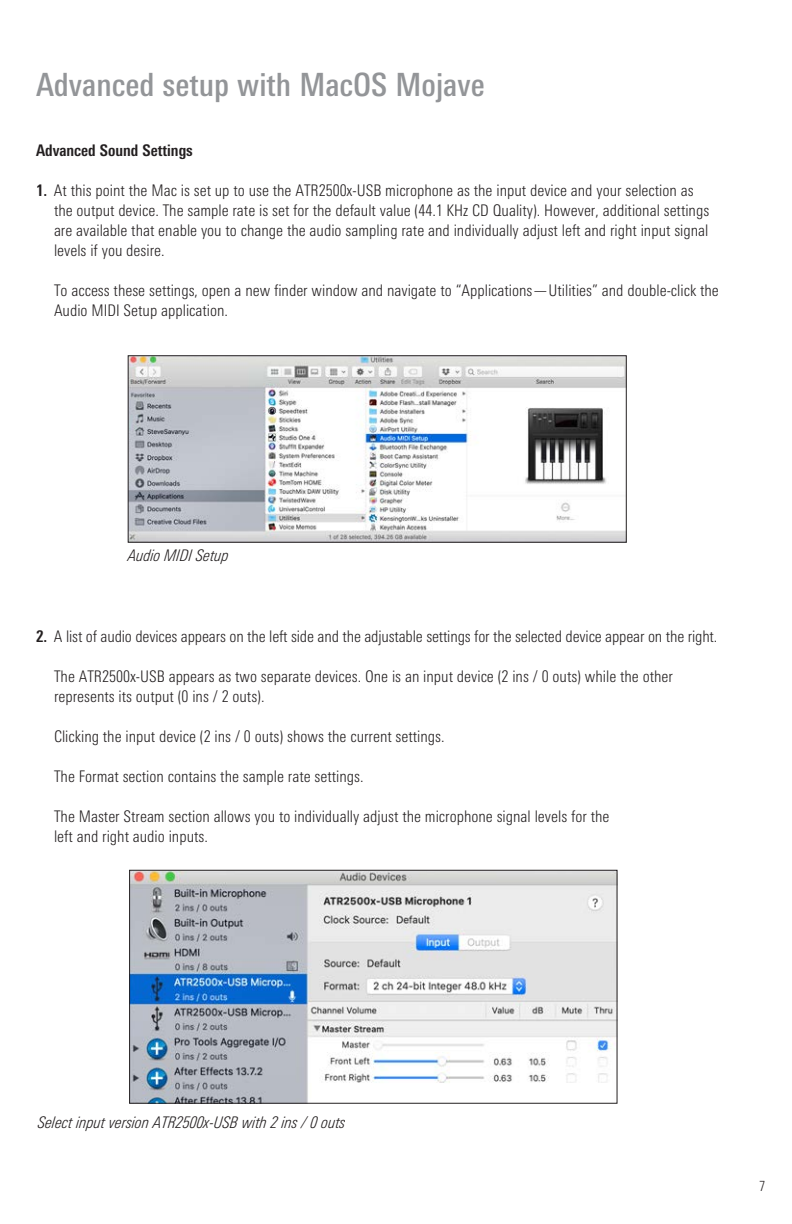
<style>
.page{position:relative;width:792px;height:1224px;background:#fff}
.page>*{position:absolute;margin:0;border:0;box-sizing:border-box;transform-origin:0 0}
.New_Heads{font:500 condensed 32px "Univers Next Pro";color:#939598}
.Introduction{font:300 condensed 16px/20px "Univers Next Pro";color:#231f20}
.Introduction-2{font:italic 300 condensed 16px "Univers Next Pro";color:#231f20}
.Introduction-3{font:700 condensed 16px "Univers Next Pro";color:#231f20}
.t1{font:300 condensed 14px "Univers Next Pro";color:#231f20}
.s1{font-weight:700}
</style>
<div class="page">
<img style="left:130px;top:357px;width:495px;height:184px">
<div style="left:128px;top:355px;width:499px;height:188px;border:1px solid #231f20"></div>
<img style="left:131px;top:872px;width:485px;height:230px">
<div style="left:129px;top:870px;width:489px;height:234px;border:1px solid #231f20"></div>
<p class="New_Heads" style="left:36px;top:66px;width:450px">Advanced setup with MacOS Mojave</p>
<p class="Introduction-3" style="left:36px;top:141px;width:158px">Advanced Sound Settings</p>
<p class="Introduction" style="left:54px;top:180px;width:657px;text-indent:-18px"><span class="s1">1.</span> At this point the Mac is set up to use the ATR2500x-USB microphone as the input device and your selection as the output device. The sample rate is set for the default value (44.1 KHz CD Quality). However, additional settings are available that enable you to change the audio sampling rate and individually adjust left and right input signal levels if you desire.</p>
<p class="Introduction" style="left:54px;top:280px;width:666px">To access these settings, open a new finder window and navigate to “Applications—Utilities” and double-click the<br>Audio MIDI Setup application.</p>
<p class="Introduction-2" style="left:128px;top:546px;width:103px">Audio MIDI Setup</p>
<p class="Introduction" style="left:36px;top:626px;width:683px"><span class="s1">2.</span> A list of audio devices appears on the left side and the adjustable settings for the selected device appear on the right.</p>
<p class="Introduction" style="left:54px;top:666px;width:621px">The ATR2500x-USB appears as two separate devices. One is an input device (2 ins / 0 outs) while the other represents its output (0 ins / 2 outs).</p>
<p class="Introduction" style="left:54px;top:726px;width:392px">Clicking the input device (2 ins / 0 outs) shows the current settings.</p>
<p class="Introduction" style="left:54px;top:766px;width:311px">The Format section contains the sample rate settings.</p>
<p class="Introduction" style="left:54px;top:806px;width:557px">The Master Stream section allows you to individually adjust the microphone signal levels for the left and right audio inputs.</p>
<p class="Introduction-2" style="left:38px;top:1113px;width:309px">Select input version ATR2500x-USB with 2 ins / 0 outs</p>
<p class="t1" style="left:759px;top:1178px;width:8px">7</p>
</div>
